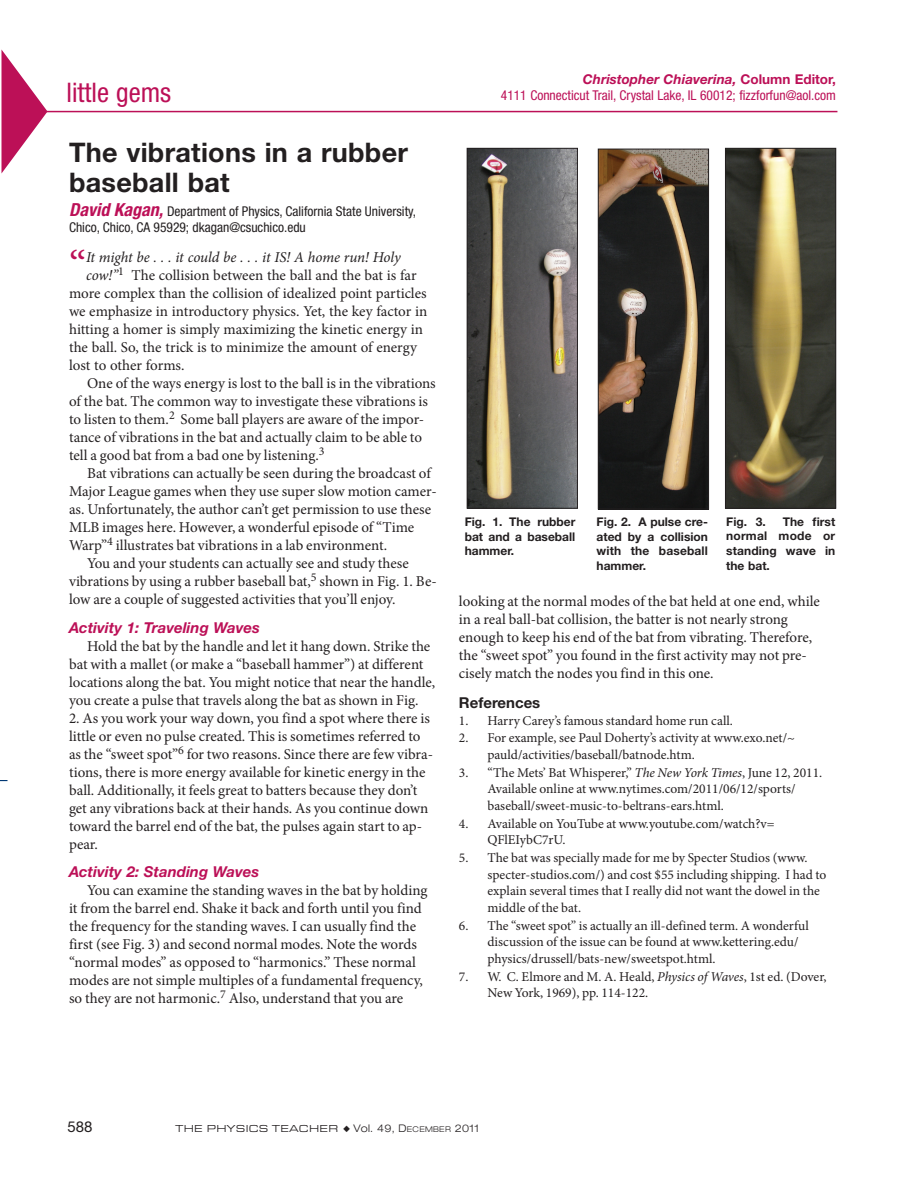
<style>
.page{position:relative;width:905px;height:1188px;background:#fff}
.page>*{position:absolute;margin:0;border:0;box-sizing:border-box;transform-origin:0 0}
.t1{font:42.75px "Minion Pro";color:#bc1057}
.t2{font:700 27px/29.4px "Helvetica Neue LT Std";letter-spacing:.01em;color:#231f20}
.t3{font:condensed 27px "Helvetica Neue LT Std";color:#bc1057}
.t4{font:15px/18px "Minion Pro";letter-spacing:-.005em;color:#231f20}
.t5{font:italic 700 15px "Helvetica Neue LT Std";color:#bc1057}
.t6{font:italic 15px "Minion Pro";letter-spacing:-.01em;color:#231f20}
.t7{font:700 15px "Helvetica Neue LT Std";color:#231f20}
.t8{font:15px "Helvetica Neue LT Std";color:#231f20}
.t9{font:13.5px/16.5px "Minion Pro";color:#231f20}
.t10{font:condensed 13.5px/16.2px "Helvetica Neue LT Std";color:#231f20}
.t11{font:condensed 13.5px "Helvetica Neue LT Std";color:#bc1057}
.t12{font:italic 700 13.5px "Helvetica Neue LT Std";color:#bc1057}
.t13{font:700 12px/14.9px "Helvetica Neue LT Std";color:#231f20;text-align:justify}
.t14{font:10.5px "Eurostile Extended Roman DTC";letter-spacing:.03em;color:#231f20}
.s1{font-style:normal}
.s2{font-weight:700;font-style:italic;font-size:18px;color:#bc1057}
.s3{font-style:italic}
.s4{font-family:"Helvetica Neue LT Std";font-weight:300;font-stretch:expanded}
.s5{font-family:"Helvetica Neue LT Std";font-weight:300;font-stretch:expanded;font-size:7.8px}
</style>
<div class="page">
<svg style="left:1px;top:50px;width:47px;height:123px"></svg>
<hr style="left:46px;top:111px;width:791px;height:1px;background:#bc1057">
<img style="left:727px;top:150px;width:107px;height:356px">
<div style="left:725px;top:148px;width:111px;height:360px;border:1px solid #231f20"></div>
<img style="left:469px;top:150px;width:106px;height:356px">
<div style="left:467px;top:148px;width:110px;height:360px;border:1px solid #231f20"></div>
<img style="left:600px;top:151px;width:106px;height:356px">
<div style="left:598px;top:149px;width:110px;height:360px;border:1px solid #231f20"></div>
<p class="t12" style="left:583px;top:71px;width:254px">Christopher Chiaverina, <span class="s1">Column Editor,</span></p>
<h2 class="t3" style="left:67px;top:77px;width:106px">little gems</h2>
<p class="t11" style="left:501px;top:88px;width:336px">4111 Connecticut Trail, Crystal Lake, IL 60012; fizzforfun@aol.com</p>
<h2 class="t2" style="left:69px;top:137px;width:340px">The vibrations in a rubber baseball bat</h2>
<p class="t10" style="left:69px;top:203px;width:348px"><span class="s2">David Kagan,</span> Department of Physics, California State University,<br>Chico, Chico, CA 95929; dkagan@csuchico.edu</p>
<h1 class="t1" style="left:69px;top:238px;width:18px">“</h1>
<p class="t6" style="left:86px;top:247px;width:316px">It might be . . . it could be . . . it IS! A home run! Holy</p>
<p class="t4" style="left:86px;top:267px;width:332px"><span class="s3">cow!”</span><sup>1</sup> The collision between the ball and the bat is far</p>
<p class="t4" style="left:69px;top:285px;width:359px">more complex than the collision of idealized point particles</p>
<p class="t4" style="left:69px;top:303px;width:360px">we emphasize in introductory physics. Yet, the key factor in</p>
<p class="t4" style="left:69px;top:321px;width:355px">hitting a homer is simply maximizing the kinetic energy in</p>
<p class="t4" style="left:69px;top:339px;width:349px">the ball. So, the trick is to minimize the amount of energy</p>
<p class="t4" style="left:69px;top:357px;width:117px">lost to other forms.</p>
<p class="t4" style="left:87px;top:375px;width:350px">One of the ways energy is lost to the ball is in the vibrations</p>
<p class="t4" style="left:69px;top:393px;width:360px">of the bat. The common way to investigate these vibrations is</p>
<p class="t4" style="left:69px;top:411px;width:357px">to listen to them.<sup>2</sup> Some ball players are aware of the impor-</p>
<p class="t4" style="left:69px;top:429px;width:354px">tance of vibrations in the bat and actually claim to be able to</p>
<p class="t4" style="left:69px;top:447px;width:257px">tell a good bat from a bad one by listening.<sup>3</sup></p>
<p class="t4" style="left:87px;top:465px;width:345px">Bat vibrations can actually be seen during the broadcast of</p>
<p class="t4" style="left:69px;top:483px;width:369px">Major League games when they use super slow motion camer-</p>
<p class="t4" style="left:69px;top:501px;width:363px">as. Unfortunately, the author can’t get permission to use these</p>
<p class="t4" style="left:69px;top:519px;width:347px">MLB images here. However, a wonderful episode of “Time</p>
<p class="t4" style="left:69px;top:537px;width:319px">Warp”<sup>4</sup> illustrates bat vibrations in a lab environment.</p>
<p class="t4" style="left:87px;top:555px;width:323px">You and your students can actually see and study these</p>
<p class="t4" style="left:69px;top:573px;width:369px">vibrations by using a rubber baseball bat,<sup>5</sup> shown in Fig. 1. Be-</p>
<p class="t4" style="left:69px;top:591px;width:328px">low are a couple of suggested activities that you’ll enjoy.</p>
<p class="t5" style="left:69px;top:618px;width:192px">Activity 1: Traveling Waves</p>
<p class="t4" style="left:69px;top:637px;width:368px;text-indent:18px">Hold the bat by the handle and let it hang down. Strike the bat with a mallet (or make a “baseball hammer”) at different locations along the bat. You might notice that near the handle, you create a pulse that travels along the bat as shown in Fig.</p>
<p class="t4" style="left:69px;top:709px;width:365px">2. As you work your way down, you find a spot where there is little or even no pulse created. This is sometimes referred to as the “sweet spot”<sup>6</sup> for two reasons. Since there are few vibra&shy;tions, there is more energy available for kinetic energy in the ball. Additionally, it feels great to batters because they don’t get any vibrations back at their hands. As you continue down toward the barrel end of the bat, the pulses again start to ap&shy;pear.</p>
<p class="t5" style="left:69px;top:863px;width:192px">Activity 2: Standing Waves</p>
<p class="t4" style="left:69px;top:882px;width:360px;text-indent:18px">You can examine the standing waves in the bat by holding it from the barrel end. Shake it back and forth until you find the frequency for the standing waves. I can usually find the first (see Fig. 3) and second normal modes. Note the words “normal modes” as opposed to “harmonics.” These normal modes are not simple multiples of a fundamental frequency, so they are not harmonic.<sup>7</sup> Also, understand that you are</p>
<p class="t13" style="left:464px;top:514px;width:112px">Fig. 1. The rubber bat and a baseball hammer.</p>
<p class="t13" style="left:596px;top:514px;width:113px">Fig. 2. A pulse cre&shy;ated by a collision with the baseball hammer.</p>
<p class="t13" style="left:726px;top:514px;width:41px">Fig. 3.</p>
<p class="t13" style="left:726px;top:514px;width:111px;text-indent:56px">The first normal mode or standing wave in the bat.</p>
<p class="t4" style="left:459px;top:593px;width:362px">looking at the normal modes of the bat held at one end, while in a real ball-bat collision, the batter is not nearly strong enough to keep his end of the bat from vibrating. Therefore, the “sweet spot” you found in the first activity may not pre&shy;cisely match the nodes you find in this one.</p>
<p class="t7" style="left:459px;top:693px;width:83px">References</p>
<p class="t9" style="left:459px;top:712px;width:275px">1. Harry Carey’s famous standard home run call.</p>
<p class="t9" style="left:487px;top:730px;width:309px;text-indent:-28px">2. For example, see Paul Doherty’s activity at www.exo.net/~ pauld/activities/baseball/batnode.htm.</p>
<p class="t9" style="left:487px;top:764px;width:336px;text-indent:-28px">3. “The Mets’ Bat Whisperer,” <span class="s3">The New York Times</span>, June 12, 2011.<br>Available online at www.nytimes.com/2011/06/12/sports/ baseball/sweet-music-to-beltrans-ears.html.</p>
<p class="t9" style="left:487px;top:815px;width:289px;text-indent:-28px">4. Available on YouTube at www.youtube.com/watch?v=<br>QFlEIybC7rU.</p>
<p class="t9" style="left:487px;top:850px;width:340px;text-indent:-28px">5. The bat was specially made for me by Specter Studios (www. specter-studios.com/) and cost $55 including shipping. I had to explain several times that I really did not want the dowel in the middle of the bat.</p>
<p class="t9" style="left:487px;top:917px;width:323px;text-indent:-28px">6. The “sweet spot” is actually an ill-defined term. A wonderful discussion of the issue can be found at www.kettering.edu/ physics/drussell/bats-new/sweetspot.html.</p>
<p class="t9" style="left:487px;top:968px;width:340px;text-indent:-28px">7. W. C. Elmore and M. A. Heald, <span class="s3">Physics of Waves</span>, 1st ed. (Dover,<br>New York, 1969), pp. 114-122.</p>
<p class="t8" style="left:68px;top:1117px;width:27px">588</p>
<p class="t14" style="left:176px;top:1123px;width:305px">THE PHYSICS TEACHER ◆ <span class="s4">V</span><span class="s4">ol.</span> <span class="s4">49, D</span><span class="s5">ECEMBER</span> <span class="s4">2011</span></p>
</div>
